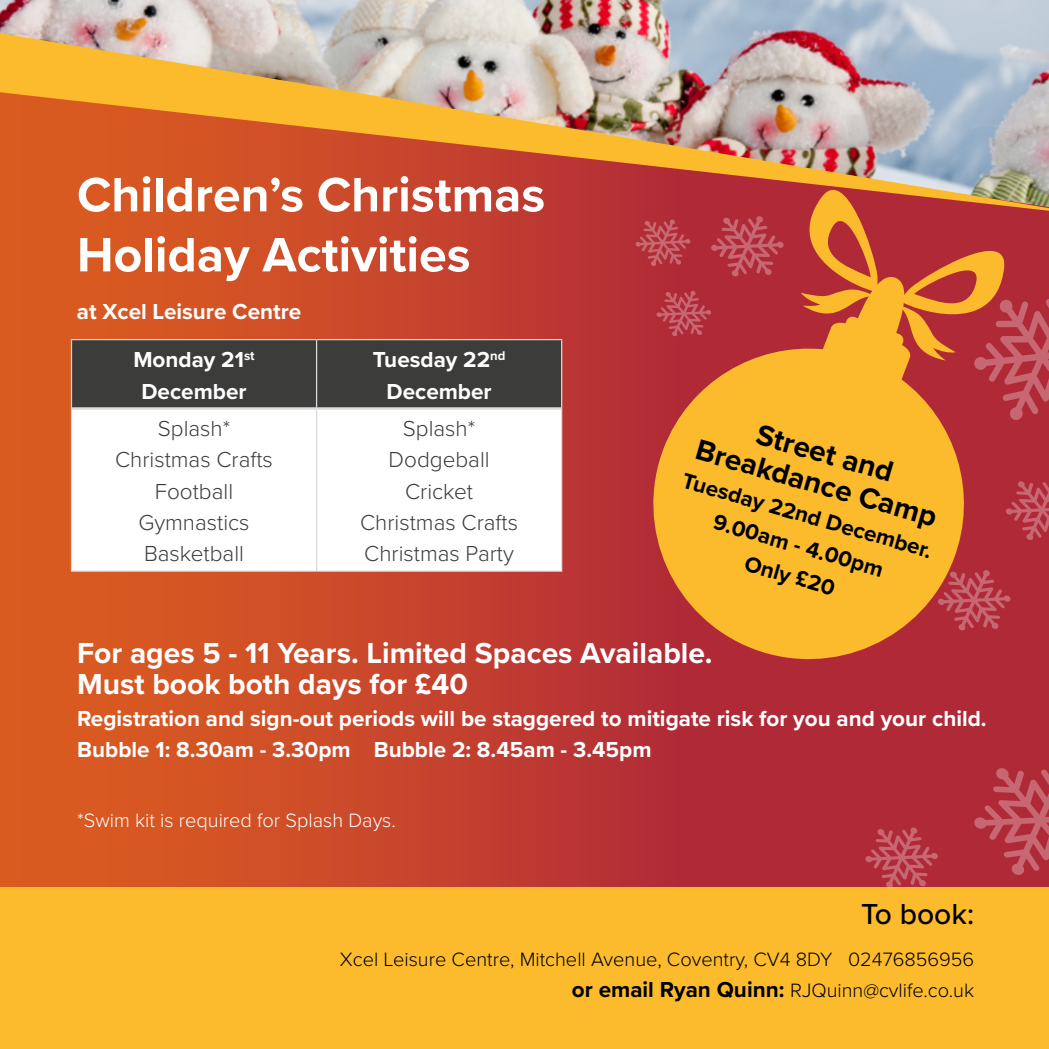
<style>
.page{position:relative;width:1049px;height:1049px;background:#fff}
.page>*{position:absolute;margin:0;border:0;box-sizing:border-box;transform-origin:0 0}
.t1{font:700 50px/60px "Proxima Nova";color:#fff}
.t2{font:700 30px/31.2px "Proxima Nova";color:#fff}
.t3{font:700 30px/31.2px "Proxima Nova";color:#000;text-align:center}
.t4{font:500 30px "Proxima Nova";color:#000}
.t5{font:700 22.5px/31.2px "Proxima Nova";color:#fff;text-align:center}
.t6{font:300 22.5px/31.2px "Proxima Nova";color:#3c3c3b;text-align:center}
.t7{font:700 22.5px/31.2px "Proxima Nova";color:#000;text-align:center}
.t8{font:300 20px/31.2px "Proxima Nova";color:#000;text-align:right}
.t9{font:300 20px "Proxima Nova";color:#fff}
.s1{font-weight:700;font-size:22.5px}
</style>
<div class="page">
<div style="left:0;top:0;width:1049px;height:1049px;background:linear-gradient(to right,#db5d21,#a61d3d)"></div>
<div style="left:71px;top:340px;width:246px;height:68px;background:#3c3c3b"></div>
<div style="left:317px;top:340px;width:245px;height:68px;background:#3c3c3b"></div>
<div style="left:71px;top:408px;width:246px;height:163px;background:#fff"></div>
<div style="left:317px;top:408px;width:245px;height:163px;background:#fff"></div>
<hr style="left:72px;top:407px;width:244px;height:3px;background:#dadada">
<hr style="left:317px;top:407px;width:244px;height:3px;background:#dadada">
<hr style="left:71px;top:339px;width:246px;height:1px;background:#dadada">
<hr style="left:71px;top:340px;width:1px;height:68px;background:#dadada">
<hr style="left:317px;top:339px;width:245px;height:1px;background:#dadada">
<hr style="left:316px;top:340px;width:1px;height:68px;background:#dadada">
<hr style="left:561px;top:340px;width:1px;height:68px;background:#dadada">
<hr style="left:71px;top:408px;width:1px;height:162px;background:#dadada">
<hr style="left:316px;top:408px;width:1px;height:162px;background:#dadada">
<hr style="left:561px;top:408px;width:1px;height:162px;background:#dadada">
<hr style="left:71px;top:570px;width:246px;height:2px;background:#dadada">
<hr style="left:317px;top:570px;width:245px;height:2px;background:#dadada">
<img style="left:0;top:0;width:1049px;height:33px">
<img style="left:0;top:33px;width:1049px;height:178px">
<svg style="left:633px;top:275px;width:346px;height:404px;fill:#fcbb2d"></svg>
<svg style="left:899px;top:225px;width:150px;height:196px"></svg>
<svg style="left:974px;top:764px;width:75px;height:112px"></svg>
<svg style="left:1005px;top:479px;width:44px;height:61px"></svg>
<svg style="left:938px;top:570px;width:73px;height:61px"></svg>
<svg style="left:635px;top:163px;width:243px;height:173px"></svg>
<svg style="left:865px;top:827px;width:73px;height:61px"></svg>
<div style="left:0;top:888px;width:1049px;height:161px;background:#fcbb2d"></div>
<h1 class="t1" style="left:77px;top:164px;width:470px">Children’s Christmas<br>Holiday Activities</h1>
<p class="t5" style="left:77px;top:295px;width:226px">at Xcel Leisure Centre</p>
<p class="t5" style="left:133px;top:344px;width:123px">Monday 21<sup>st<br></sup>December</p>
<p class="t5" style="left:373px;top:344px;width:134px">Tuesday 22<sup>nd<br></sup>December</p>
<p class="t6" style="left:115px;top:412px;width:159px">Splash*<br>Christmas Crafts<br>Football<br>Gymnastics<br>Basketball</p>
<p class="t6" style="left:360px;top:412px;width:159px">Splash*<br>Dodgeball<br>Cricket<br>Christmas Crafts<br>Christmas Party</p>
<h2 class="t3" style="left:709px;top:403px;width:251px;rotate:16deg">Street and<br>Breakdance Camp</h2>
<p class="t7" style="left:687px;top:464px;width:260px;rotate:16deg">Tuesday 22nd December.<br>9.00am - 4.00pm<br>Only £20</p>
<h2 class="t2" style="left:77px;top:637px;width:637px">For ages 5 - 11 Years. Limited Spaces Available.<br>Must book both days for £40</h2>
<p class="t5" style="left:77px;top:702px;width:911px;text-align:left">Registration and sign-out periods will be staggered to mitigate risk for you and your child.<br>Bubble 1: 8.30am - 3.30pm Bubble 2: 8.45am - 3.45pm</p>
<p class="t9" style="left:77px;top:806px;width:320px">*Swim kit is required for Splash Days.</p>
<h2 class="t4" style="left:861px;top:892px;width:115px">To book:</h2>
<p class="t8" style="left:340px;top:942px;width:636px">Xcel Leisure Centre, Mitchell Avenue, Coventry, CV4 8DY 02476856956 <span class="s1">or email Ryan Quinn:</span> RJQuinn@cvlife.co.uk</p>
</div>
